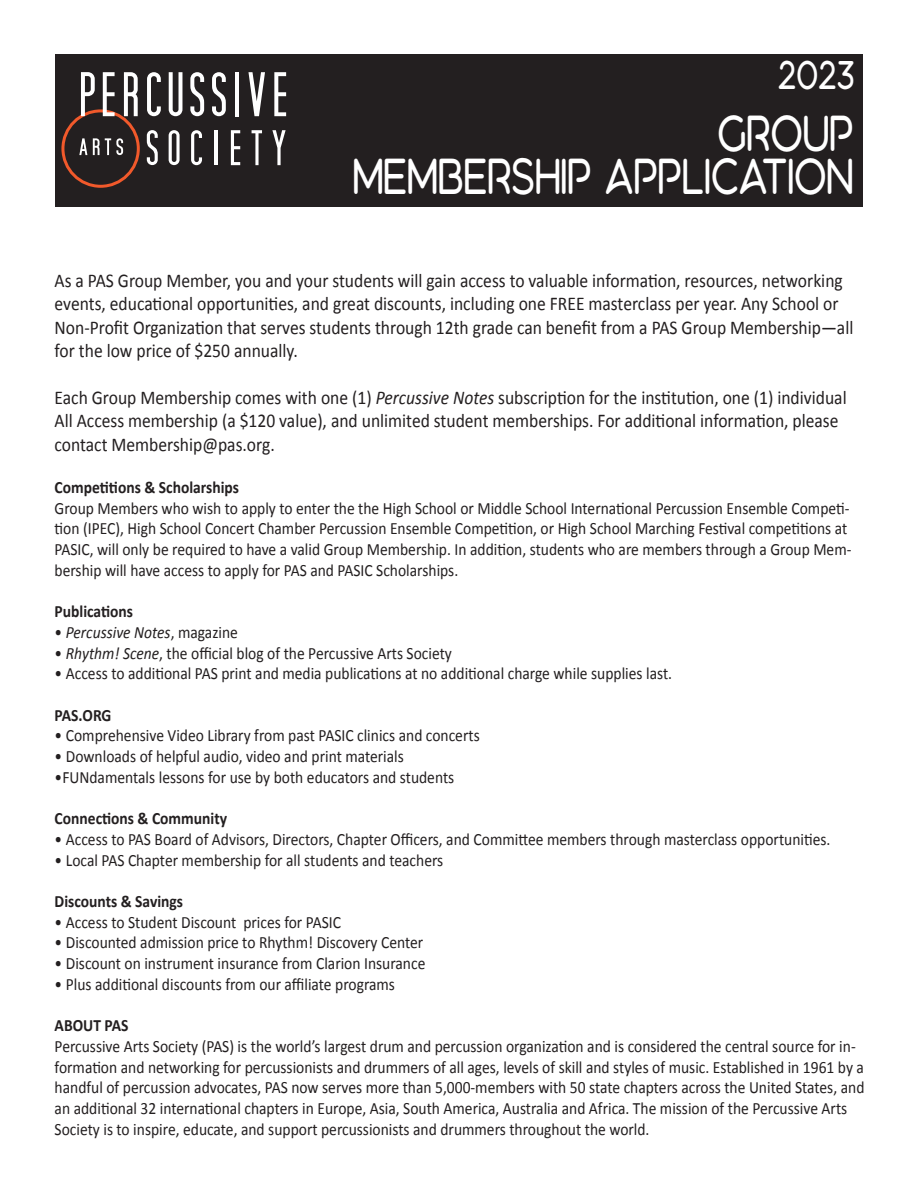
<style>
.page{position:relative;width:918px;height:1188px;background:#fff}
.page>*{position:absolute;margin:0;border:0;box-sizing:border-box;transform-origin:0 0}
.t1{font:45px "Aquatico";color:#fff;scale:.8 1}
.t2{font:35.7px "Aquatico";color:#fff;scale:.8 1}
.t3{font:19.5px/23.4px "Calibri";color:#231f20;scale:.9 1}
.t4{font:17.25px/20.7px "Calibri";color:#231f20;scale:.9 1}
.t5{font:700 17.25px "Calibri";color:#231f20;scale:.9 1}
.t6{font:italic 17.25px "Calibri";color:#231f20;scale:.9 1}
.s1{font-style:italic}
.s2{font-style:normal}
</style>
<div class="page">
<div style="left:55px;top:54px;width:807px;height:153px;background:#231f20"></div>
<div style="left:61px;top:109px;width:79px;height:79px;border:3px solid #f1592b;border-radius:50%"></div>
<svg style="left:81px;top:72px;width:14px;height:44px"></svg>
<svg style="left:103px;top:72px;width:12px;height:44px"></svg>
<svg style="left:124px;top:72px;width:14px;height:44px"></svg>
<svg style="left:147px;top:72px;width:14px;height:44px"></svg>
<svg style="left:169px;top:72px;width:13px;height:44px"></svg>
<svg style="left:190px;top:72px;width:14px;height:44px"></svg>
<svg style="left:212px;top:72px;width:14px;height:44px"></svg>
<hr style="left:235px;top:72px;width:4px;height:44px;background:#fff">
<svg style="left:248px;top:72px;width:17px;height:44px"></svg>
<svg style="left:274px;top:72px;width:12px;height:44px"></svg>
<svg style="left:79px;top:138px;width:8px;height:17px"></svg>
<svg style="left:93px;top:138px;width:30px;height:17px"></svg>
<svg style="left:147px;top:130px;width:11px;height:35px"></svg>
<svg style="left:169px;top:130px;width:11px;height:35px"></svg>
<svg style="left:191px;top:130px;width:11px;height:35px"></svg>
<hr style="left:214px;top:130px;width:3px;height:35px;background:#fff">
<svg style="left:231px;top:130px;width:9px;height:35px"></svg>
<svg style="left:252px;top:130px;width:10px;height:35px"></svg>
<svg style="left:272px;top:130px;width:14px;height:35px"></svg>
<p class="t2" style="left:778px;top:57px;width:97px">2023</p>
<p class="t1" style="left:718px;top:111px;width:171px">GROUP</p>
<p class="t1" style="left:353px;top:154px;width:627px">MEMBERSHIP APPLICATION</p>
<p class="t3" style="left:55px;top:269px;width:889px">As a PAS Group Member, you and your students will gain access to valuable information, resources, networking events, educational opportunities, and great discounts, including one FREE masterclass per year. Any School or Non-Profit Organization that serves students through 12th grade can benefit from a PAS Group Membership—all for the low price of $250 annually.</p>
<p class="t3" style="left:55px;top:386px;width:882px">Each Group Membership comes with one (1) <span class="s1">Percussive Notes</span> subscription for the institution, one (1) individual<br>All Access membership (a $120 value), and unlimited student memberships. For additional information, please contact Membership@pas.org.</p>
<p class="t5" style="left:55px;top:476px;width:206px">Competitions &amp; Scholarships</p>
<p class="t4" style="left:55px;top:498px;width:887px">Group Members who wish to apply to enter the the High School or Middle School International Percussion Ensemble Competi&shy;tion (IPEC), High School Concert Chamber Percussion Ensemble Competition, or High School Marching Festival competitions at PASIC, will only be required to have a valid Group Membership. In addition, students who are members through a Group Mem&shy;bership will have access to apply for PAS and PASIC Scholarships.</p>
<p class="t5" style="left:55px;top:600px;width:89px">Publications</p>
<p class="t6" style="left:55px;top:620px;width:205px"><span class="s2">•</span> Percussive Notes<span class="s2">, magazine</span></p>
<p class="t4" style="left:55px;top:643px;width:443px">• <span class="s1">Rhythm! Scene</span>, the official blog of the Percussive Arts Society</p>
<p class="t4" style="left:55px;top:663px;width:688px">• Access to additional PAS print and media publications at no additional charge while supplies last.</p>
<p class="t5" style="left:55px;top:704px;width:65px">PAS.ORG</p>
<p class="t4" style="left:55px;top:725px;width:474px">• Comprehensive Video Library from past PASIC clinics and concerts</p>
<p class="t4" style="left:55px;top:746px;width:390px">• Downloads of helpful audio, video and print materials</p>
<p class="t4" style="left:55px;top:767px;width:446px">•FUNdamentals lessons for use by both educators and students</p>
<p class="t5" style="left:55px;top:807px;width:193px">Connections &amp; Community</p>
<p class="t4" style="left:55px;top:829px;width:864px">• Access to PAS Board of Advisors, Directors, Chapter Officers, and Committee members through masterclass opportunities.</p>
<p class="t4" style="left:55px;top:850px;width:433px">• Local PAS Chapter membership for all students and teachers</p>
<p class="t5" style="left:55px;top:890px;width:144px">Discounts &amp; Savings</p>
<p class="t4" style="left:55px;top:912px;width:320px">• Access to Student Discount prices for PASIC</p>
<p class="t4" style="left:55px;top:932px;width:411px">• Discounted admission price to Rhythm! Discovery Center</p>
<p class="t4" style="left:55px;top:953px;width:414px">• Discount on instrument insurance from Clarion Insurance</p>
<p class="t4" style="left:55px;top:974px;width:380px">• Plus additional discounts from our affiliate programs</p>
<p class="t5" style="left:55px;top:1014px;width:84px">ABOUT PAS</p>
<p class="t4" style="left:55px;top:1036px;width:901px">Percussive Arts Society (PAS) is the world’s largest drum and percussion organization and is considered the central source for in&shy;formation and networking for percussionists and drummers of all ages, levels of skill and styles of music. Established in 1961 by a handful of percussion advocates, PAS now serves more than 5,000-members with 50 state chapters across the United States, and an additional 32 international chapters in Europe, Asia, South America, Australia and Africa. The mission of the Percussive Arts Society is to inspire, educate, and support percussionists and drummers throughout the world.</p>
</div>
